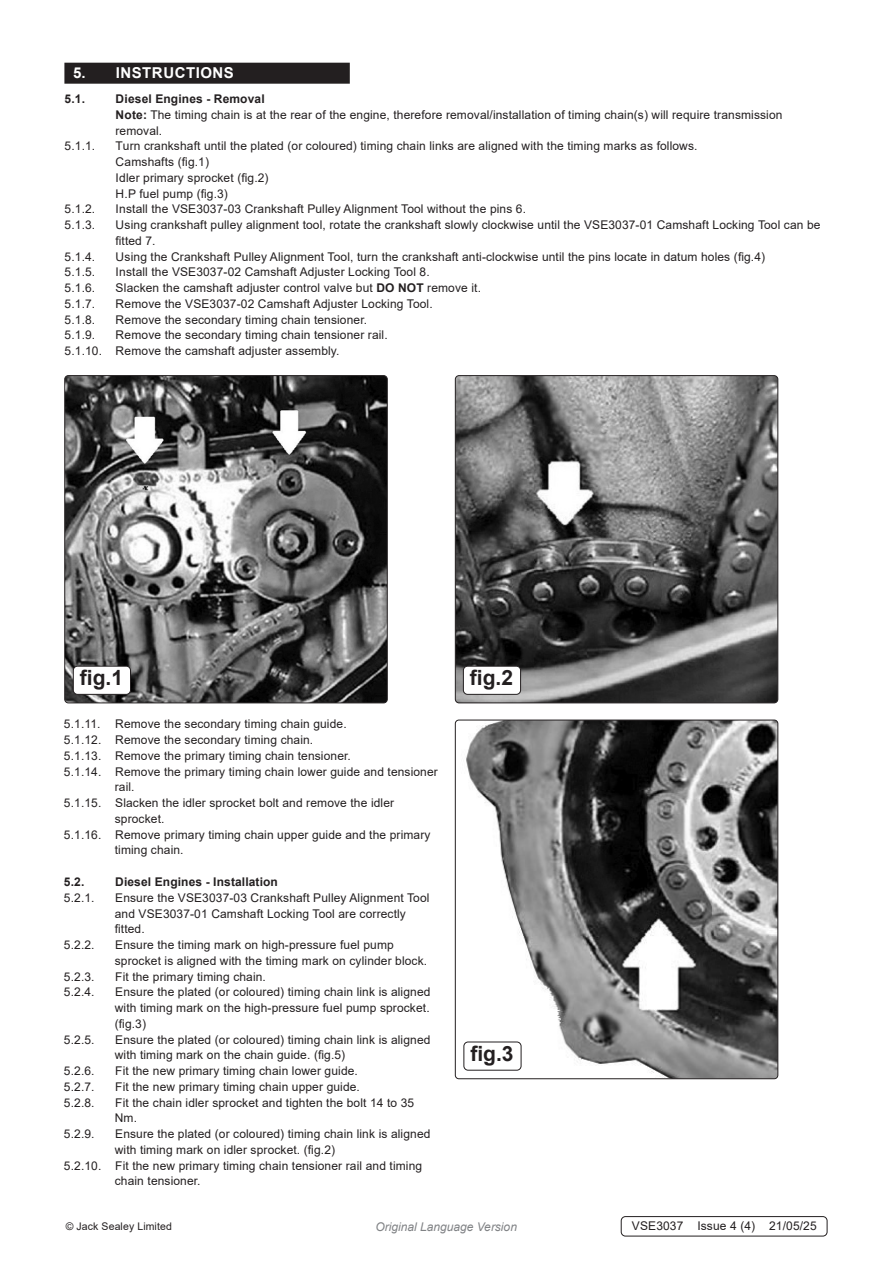
<style>
.page{position:relative;width:893px;height:1263px;background:#fff}
.page>*{position:absolute;margin:0;border:0;box-sizing:border-box;transform-origin:0 0}
.t1{font:700 21px "Arial";color:#231f20}
.t2{font:700 15px "Arial";letter-spacing:.035em;color:#fff}
.Body{font:12px/15.8px "Arial";letter-spacing:.01em;color:#231f20}
.t3{font:700 12px "Arial";letter-spacing:.01em;color:#231f20}
.Body__Footer{font:12px "Arial";letter-spacing:.01em;color:#231f20}
.t4{font:italic 12px "Arial";color:#808285}
.Body__Justified__7pt{font:10.5px "Arial";letter-spacing:.01em;color:#231f20}
.s1{font-weight:700}
</style>
<div class="page">
<div style="left:64px;top:63px;width:286px;height:21px;background:#231f20"></div>
<img style="left:65px;top:377px;width:322px;height:326px">
<div style="left:64px;top:375px;width:324px;height:328px;border:1px solid #231f20;border-radius:4px"></div>
<img style="left:455px;top:376px;width:323px;height:327px">
<div style="left:455px;top:375px;width:323px;height:328px;border:1px solid #231f20;border-radius:4px"></div>
<img style="left:455px;top:720px;width:323px;height:359px">
<div style="left:455px;top:720px;width:323px;height:359px;border:1px solid #231f20;border-radius:4px"></div>
<div style="left:73px;top:666px;width:57px;height:28px;background:#fff;border-radius:4px"></div>
<div style="left:73px;top:666px;width:58px;height:29px;border:1px solid #231f20;border-radius:4px"></div>
<div style="left:463px;top:666px;width:58px;height:28px;background:#fff;border-radius:4px"></div>
<div style="left:463px;top:666px;width:58px;height:29px;border:1px solid #231f20;border-radius:4px"></div>
<div style="left:464px;top:1042px;width:57px;height:28px;background:#fff;border-radius:4px"></div>
<div style="left:463px;top:1041px;width:58px;height:29px;border:1px solid #231f20;border-radius:4px"></div>
<div style="left:621px;top:1216px;width:206px;height:20px;border:1px solid #231f20;border-radius:4px"></div>
<p class="t2" style="left:73px;top:63px;width:162px">5. INSTRUCTIONS</p>
<p class="t3" style="left:65px;top:90px;width:22px">5.1.</p>
<p class="t3" style="left:116px;top:90px;width:151px">Diesel Engines - Removal</p>
<p class="Body" style="left:115px;top:107px;width:668px"><span class="s1">Note:</span> The timing chain is at the rear of the engine, therefore removal/installation of timing chain(s) will require transmission removal.</p>
<p class="Body" style="left:65px;top:138px;width:32px">5.1.1.</p>
<p class="Body" style="left:116px;top:138px;width:583px">Turn crankshaft until the plated (or coloured) timing chain links are aligned with the timing marks as follows.</p>
<p class="Body" style="left:116px;top:154px;width:95px">Camshafts (fig.1)</p>
<p class="Body" style="left:116px;top:170px;width:154px">Idler primary sprocket (fig.2)</p>
<p class="Body" style="left:116px;top:186px;width:114px">H.P fuel pump (fig.3)</p>
<p class="Body" style="left:65px;top:201px;width:32px">5.1.2.</p>
<p class="Body" style="left:116px;top:201px;width:412px">Install the VSE3037-03 Crankshaft Pulley Alignment Tool without the pins 6.</p>
<p class="Body" style="left:65px;top:217px;width:32px">5.1.3.</p>
<p class="Body" style="left:115px;top:217px;width:707px">Using crankshaft pulley alignment tool, rotate the crankshaft slowly clockwise until the VSE3037-01 Camshaft Locking Tool can be fitted 7.</p>
<p class="Body" style="left:65px;top:249px;width:32px">5.1.4.</p>
<p class="Body" style="left:116px;top:249px;width:651px">Using the Crankshaft Pulley Alignment Tool, turn the crankshaft anti-clockwise until the pins locate in datum holes (fig.4)</p>
<p class="Body" style="left:65px;top:264px;width:32px">5.1.5.</p>
<p class="Body" style="left:116px;top:264px;width:316px">Install the VSE3037-02 Camshaft Adjuster Locking Tool 8.</p>
<p class="Body" style="left:65px;top:280px;width:32px">5.1.6.</p>
<p class="Body" style="left:116px;top:280px;width:367px">Slacken the camshaft adjuster control valve but <span class="s1">DO NOT</span> remove it.</p>
<p class="Body" style="left:65px;top:296px;width:32px">5.1.7.</p>
<p class="Body" style="left:116px;top:296px;width:319px">Remove the VSE3037-02 Camshaft Adjuster Locking Tool.</p>
<p class="Body" style="left:65px;top:312px;width:32px">5.1.8.</p>
<p class="Body" style="left:116px;top:312px;width:253px">Remove the secondary timing chain tensioner.</p>
<p class="Body" style="left:65px;top:327px;width:32px">5.1.9.</p>
<p class="Body" style="left:116px;top:327px;width:274px">Remove the secondary timing chain tensioner rail.</p>
<p class="Body" style="left:65px;top:343px;width:276px">5.1.10. Remove the camshaft adjuster assembly.</p>
<p class="t1" style="left:80px;top:663px;width:45px">fig.1</p>
<p class="t1" style="left:470px;top:663px;width:45px">fig.2</p>
<p class="Body" style="left:64px;top:716px;width:284px">5.1.11. Remove the secondary timing chain guide.</p>
<p class="Body" style="left:64px;top:732px;width:251px">5.1.12. Remove the secondary timing chain.</p>
<p class="Body" style="left:64px;top:748px;width:288px">5.1.13. Remove the primary timing chain tensioner.</p>
<p class="Body" style="left:115px;top:763px;width:325px;text-indent:-51px">5.1.14. Remove the primary timing chain lower guide and tensioner rail.</p>
<p class="Body" style="left:115px;top:795px;width:281px;text-indent:-51px">5.1.15. Slacken the idler sprocket bolt and remove the idler sprocket.</p>
<p class="Body" style="left:115px;top:826px;width:317px;text-indent:-51px">5.1.16. Remove primary timing chain upper guide and the primary timing chain.</p>
<p class="t3" style="left:64px;top:873px;width:22px">5.2.</p>
<p class="t3" style="left:115px;top:873px;width:164px">Diesel Engines - Installation</p>
<p class="Body" style="left:64px;top:889px;width:32px">5.2.1.</p>
<p class="Body" style="left:115px;top:889px;width:316px">Ensure the VSE3037-03 Crankshaft Pulley Alignment Tool and VSE3037-01 Camshaft Locking Tool are correctly fitted.</p>
<p class="Body" style="left:64px;top:937px;width:32px">5.2.2.</p>
<p class="Body" style="left:115px;top:937px;width:314px">Ensure the timing mark on high-pressure fuel pump sprocket is aligned with the timing mark on cylinder block.</p>
<p class="Body" style="left:64px;top:968px;width:32px">5.2.3.</p>
<p class="Body" style="left:115px;top:968px;width:152px">Fit the primary timing chain.</p>
<p class="Body" style="left:64px;top:984px;width:32px">5.2.4.</p>
<p class="Body" style="left:115px;top:984px;width:317px;text-align:justify">Ensure the plated (or coloured) timing chain link is aligned with timing mark on the high-pressure fuel pump sprocket. (fig.3)</p>
<p class="Body" style="left:64px;top:1031px;width:32px">5.2.5.</p>
<p class="Body" style="left:115px;top:1031px;width:317px">Ensure the plated (or coloured) timing chain link is aligned with timing mark on the chain guide. (fig.5)</p>
<p class="Body" style="left:64px;top:1063px;width:32px">5.2.6.</p>
<p class="Body" style="left:115px;top:1063px;width:244px">Fit the new primary timing chain lower guide.</p>
<p class="Body" style="left:64px;top:1078px;width:32px">5.2.7.</p>
<p class="Body" style="left:115px;top:1078px;width:246px">Fit the new primary timing chain upper guide.</p>
<p class="Body" style="left:64px;top:1094px;width:32px">5.2.8.</p>
<p class="Body" style="left:115px;top:1094px;width:301px">Fit the chain idler sprocket and tighten the bolt 14 to 35<br>Nm.</p>
<p class="Body" style="left:64px;top:1126px;width:32px">5.2.9.</p>
<p class="Body" style="left:115px;top:1126px;width:317px">Ensure the plated (or coloured) timing chain link is aligned with timing mark on idler sprocket. (fig.2)</p>
<p class="Body" style="left:115px;top:1157px;width:309px;text-indent:-51px">5.2.10. Fit the new primary timing chain tensioner rail and timing chain tensioner.</p>
<p class="t1" style="left:470px;top:1038px;width:45px">fig.3</p>
<p class="Body__Justified__7pt" style="left:66px;top:1219px;width:108px">© Jack Sealey Limited</p>
<p class="t4" style="left:375px;top:1219px;width:143px">Original Language Version</p>
<p class="Body__Footer" style="left:632px;top:1217px;width:186px">VSE3037 Issue 4 (4) 21/05/25</p>
</div>
